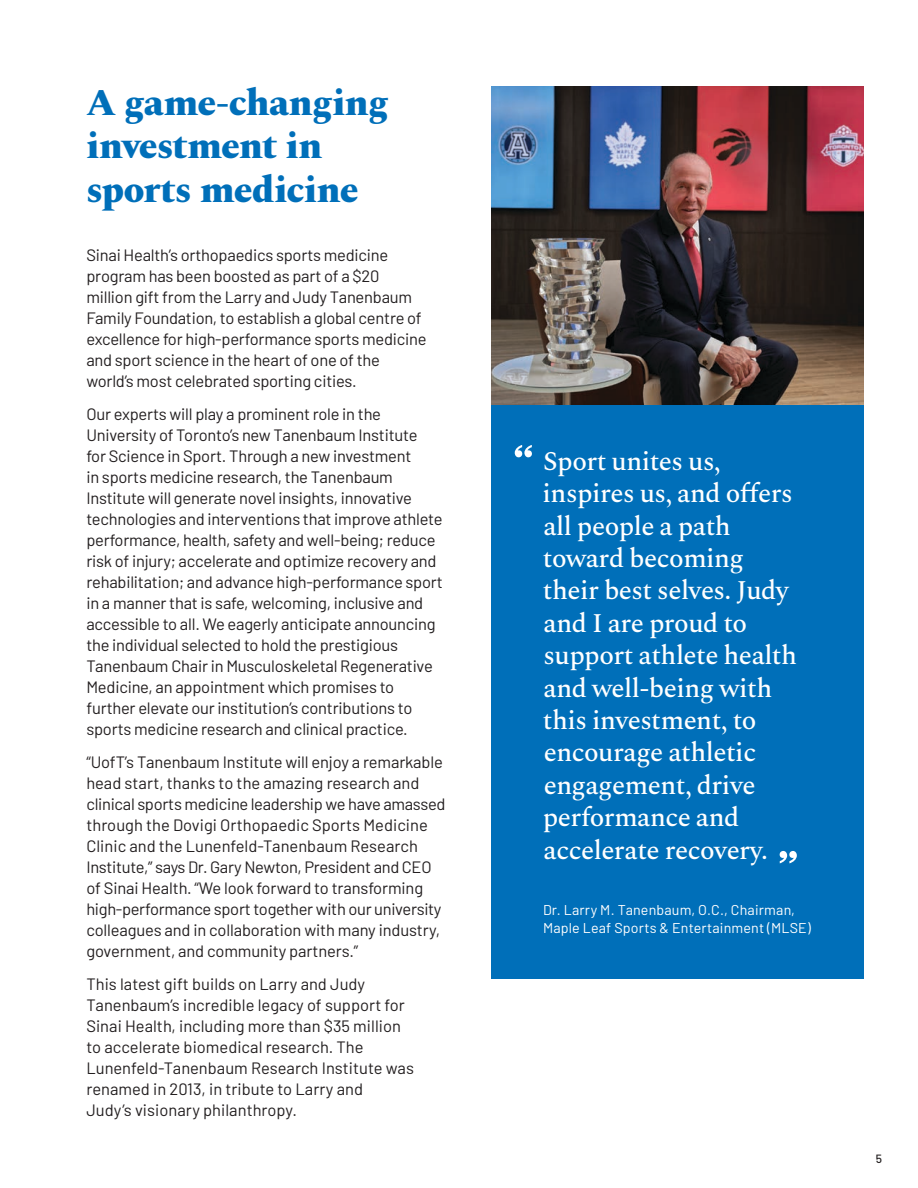
<style>
.page{position:relative;width:918px;height:1188px;background:#fff}
.page>*{position:absolute;margin:0;border:0;box-sizing:border-box;transform-origin:0 0}
.H1_-_25pt_Spectral_Left_Align{font:800 37.5px/43.5px "Spectral";letter-spacing:-.02em;color:#006fb9}
.Quote_-_18pt{font:500 27px/32.4px "Spectral";letter-spacing:-.02em;color:#fff}
.Text_1{font:16.5px/21px "Barlow";letter-spacing:-.015em;color:#231f20}
.Sidebar_Copy{font:14.25px/18px "Barlow";letter-spacing:.01em;color:#fff}
.t1{font:500 12px "Barlow";color:#231f20}
</style>
<div class="page">
<img style="left:491px;top:86px;width:373px;height:319px">
<div style="left:491px;top:405px;width:373px;height:574px;background:#006fb9"></div>
<svg style="left:780px;top:851px;width:17px;height:12px"></svg>
<svg style="left:515px;top:445px;width:17px;height:12px"></svg>
<p class="H1_-_25pt_Spectral_Left_Align" style="left:86px;top:78px;width:304px">A game-changing investment in sports medicine</p>
<p class="Text_1" style="left:86px;top:244px;width:342px">Sinai Health’s orthopaedics sports medicine program has been boosted as part of a $20 million gift from the Larry and Judy Tanenbaum Family Foundation, to establish a global centre of excellence for high-performance sports medicine and sport science in the heart of one of the world’s most celebrated sporting cities.</p>
<p class="Text_1" style="left:86px;top:403px;width:358px">Our experts will play a prominent role in the University of Toronto’s new Tanenbaum Institute<br>for Science in Sport. Through a new investment<br>in sports medicine research, the Tanenbaum Institute will generate novel insights, innovative technologies and interventions that improve athlete performance, health, safety and well-being; reduce risk of injury; accelerate and optimize recovery and rehabilitation; and advance high-performance sport in a manner that is safe, welcoming, inclusive and accessible to all. We eagerly anticipate announcing the individual selected to hold the prestigious Tanenbaum Chair in Musculoskeletal Regenerative Medicine, an appointment which promises to further elevate our institution’s contributions to sports medicine research and clinical practice.</p>
<p class="Text_1" style="left:86px;top:751px;width:361px">“UofT’s Tanenbaum Institute will enjoy a remarkable head start, thanks to the amazing research and clinical sports medicine leadership we have amassed through the Dovigi Orthopaedic Sports Medicine Clinic and the Lunenfeld-Tanenbaum Research Institute,” says Dr. Gary Newton, President and CEO of Sinai Health. “We look forward to transforming high-performance sport together with our university colleagues and in collaboration with many industry, government, and community partners.”</p>
<p class="Text_1" style="left:86px;top:973px;width:329px">This latest gift builds on Larry and Judy Tanenbaum’s incredible legacy of support for Sinai Health, including more than $35 million to accelerate biomedical research. The Lunenfeld-Tanenbaum Research Institute was renamed in 2013, in tribute to Larry and<br>Judy’s visionary philanthropy.</p>
<p class="Quote_-_18pt" style="left:543px;top:443px;width:256px">Sport unites us, inspires us, and offers all people a path toward becoming their best selves. Judy and I are proud to support athlete health and well-being with this investment, to encourage athletic engagement, drive performance and accelerate recovery.</p>
<p class="Sidebar_Copy" style="left:543px;top:900px;width:269px">Dr. Larry M. Tanenbaum, O.C., Chairman,<br>Maple Leaf Sports &amp; Entertainment (MLSE)</p>
<p class="t1" style="left:876px;top:1150px;width:8px">5</p>
</div>
